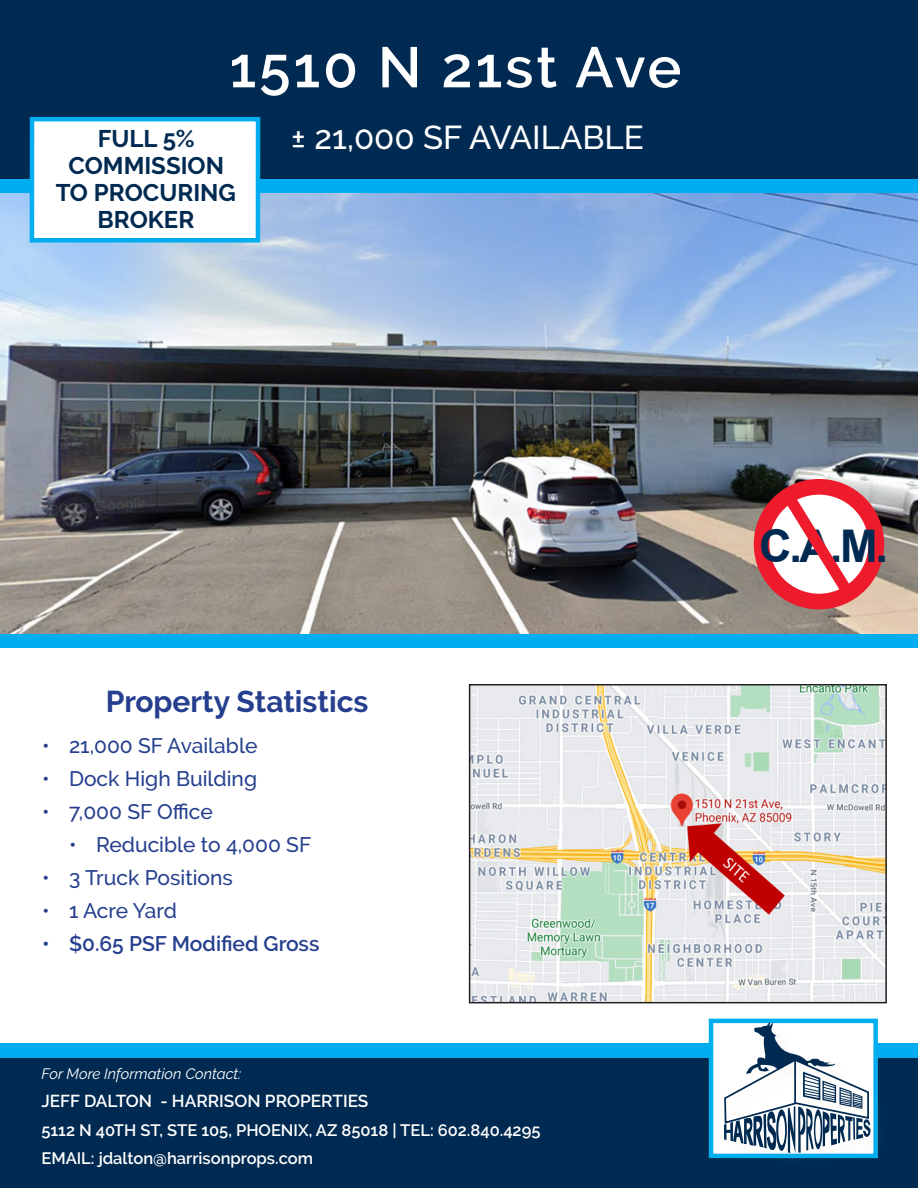
<style>
.page{position:relative;width:918px;height:1188px;background:#fff}
.page>*{position:absolute;margin:0;border:0;box-sizing:border-box;transform-origin:0 0}
.t1{font:600 57px "Raleway";letter-spacing:.05em;color:#fff}
.t2{font:700 45.15px "Arial";color:#002a51}
.t3{font:500 33px "Raleway";color:#fff}
.t4{font:700 30px "Raleway";color:#253f8e}
.t5{font:700 24px "Raleway";color:#002a51}
.t6{font:500 21px "Raleway";color:#253f8e}
.t7{font:600 21px "Raleway";color:#253f8e}
.t8{font:600 17.25px "Raleway";color:#fff}
.t9{font:600 16.5px "Raleway";color:#fff}
.t10{font:italic 15px "Raleway";color:#fff}
</style>
<div class="page">
<img style="left:0;top:193px;width:918px;height:442px">
<div style="left:0;top:0;width:918px;height:180px;background:#002a51"></div>
<div style="left:0;top:1056px;width:918px;height:132px;background:#002a51"></div>
<img style="left:472px;top:687px;width:412px;height:313px">
<div style="left:469px;top:684px;width:418px;height:319px;border:2px solid #231f20"></div>
<div style="left:0;top:635px;width:918px;height:13px;background:#00aeef"></div>
<div style="left:0;top:1044px;width:918px;height:14px;background:#00aeef"></div>
<div style="left:709px;top:1019px;width:169px;height:139px;background:#fff;border:4px solid #00aeef"></div>
<div style="left:726px;top:1026px;width:163px;height:145px;background:#b9b298;opacity:.08"></div>
<svg style="left:723px;top:1022px;width:148px;height:132px"></svg>
<div style="left:0;top:180px;width:918px;height:13px;background:#00aeef"></div>
<div style="left:32px;top:119px;width:226px;height:121px;background:#fff"></div>
<div style="left:30px;top:117px;width:230px;height:126px;border:4px solid #00aeef"></div>
<svg style="left:762px;top:487px;width:114px;height:115px"></svg>
<div style="left:754px;top:479px;width:130px;height:130px;border:16px solid #ee1b2c;border-radius:50%"></div>
<svg style="left:770px;top:477px;width:93px;height:131px"></svg>
<p class="t1" style="left:229px;top:34px;width:453px">1510 N 21st Ave</p>
<p class="t5" style="left:98px;top:125px;width:99px">FULL 5%</p>
<p class="t5" style="left:69px;top:152px;width:157px">COMMISSION</p>
<p class="t5" style="left:56px;top:179px;width:182px">TO PROCURING</p>
<p class="t5" style="left:97px;top:206px;width:98px">BROKER</p>
<p class="t3" style="left:291px;top:118px;width:355px">± 21,000 SF AVAILABLE</p>
<p class="t4" style="left:106px;top:685px;width:264px">Property Statistics</p>
<p class="t6" style="left:42px;top:733px;width:217px">• 21,000 SF Available</p>
<p class="t6" style="left:42px;top:766px;width:217px">• Dock High Building</p>
<p class="t6" style="left:42px;top:799px;width:172px">• 7,000 SF Office</p>
<p class="t6" style="left:69px;top:832px;width:244px">• Reducible to 4,000 SF</p>
<p class="t6" style="left:42px;top:865px;width:192px">• 3 Truck Positions</p>
<p class="t6" style="left:42px;top:898px;width:137px">• 1 Acre Yard</p>
<p class="t7" style="left:42px;top:931px;width:279px">• $0.65 PSF Modified Gross</p>
<p class="t10" style="left:41px;top:1065px;width:201px">For More Information Contact:</p>
<p class="t8" style="left:41px;top:1091px;width:329px">JEFF DALTON - HARRISON PROPERTIES</p>
<p class="t9" style="left:41px;top:1120px;width:501px">5112 N 40TH ST, STE 105, PHOENIX, AZ 85018 | TEL: 602.840.4295</p>
<p class="t9" style="left:41px;top:1149px;width:273px">EMAIL: jdalton@harrisonprops.com</p>
<p class="t2" style="left:759px;top:515px;width:130px">C.A.M.</p>
</div>
